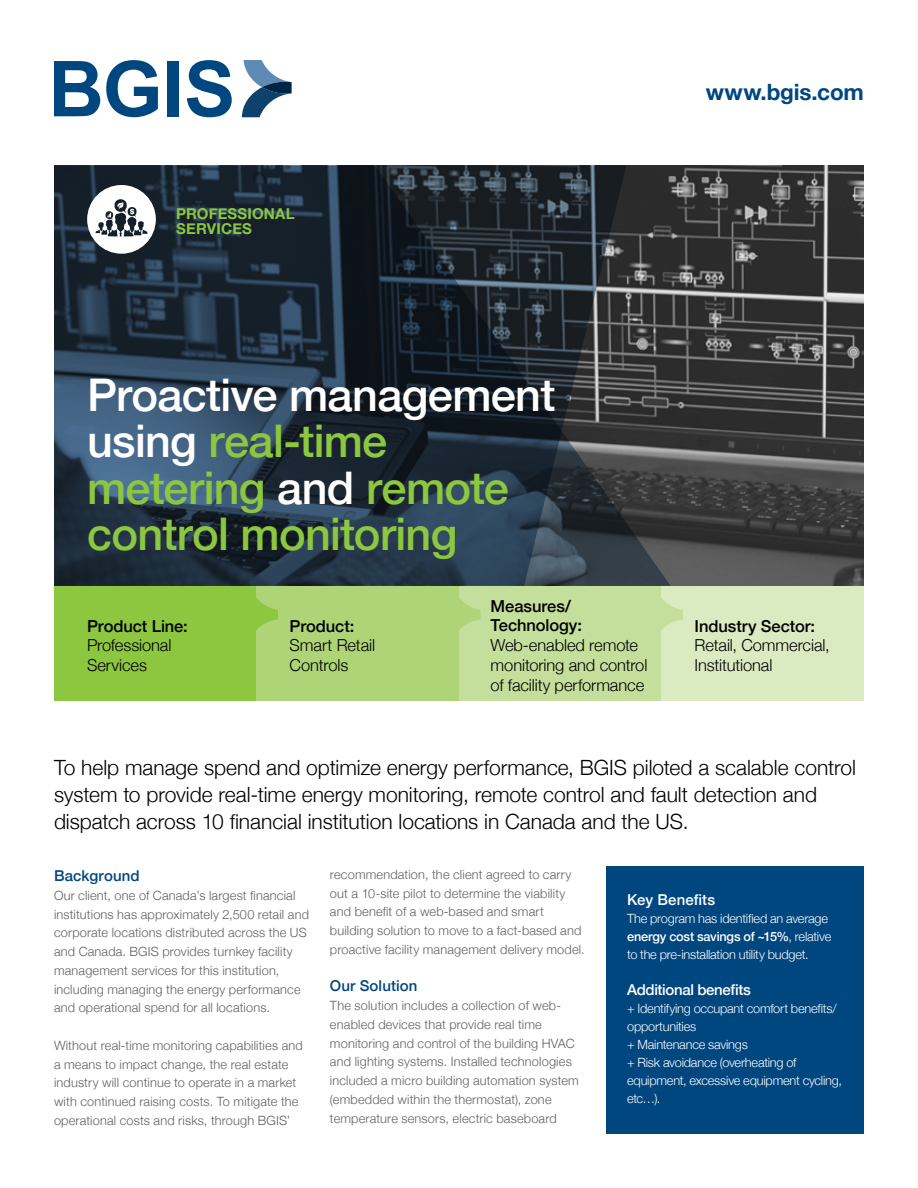
<style>
.page{position:relative;width:918px;height:1188px;background:#fff}
.page>*{position:absolute;margin:0;border:0;box-sizing:border-box;transform-origin:0 0}
.t1{font:500 45px/46.5px "Helvetica Neue";letter-spacing:-.015em;color:#8dc63f}
.t2{font:700 22.5px "Helvetica Neue";letter-spacing:-.005em;color:#00467f}
.t3{font:300 21px/27px "Helvetica Neue";color:#000}
.t4{font:300 16.5px/19.8px "Helvetica Neue";letter-spacing:-.005em;color:#000100}
.t5{font:500 16.5px/19.8px "Helvetica Neue";letter-spacing:-.005em;color:#000100}
.t6{font:500 15px "Helvetica Neue";letter-spacing:.01em;color:#00467f}
.t7{font:700 15px/15px "Helvetica Neue";letter-spacing:.01em;color:#8dc63f}
.t8{font:500 15px "Helvetica Neue";letter-spacing:-.02em;color:#fff}
.t9{font:500 15px "Helvetica Neue";letter-spacing:.005em;color:#fff}
.t10{font:300 12.75px/18.8px "Helvetica Neue";letter-spacing:.015em;color:#5f6062}
.t11{font:300 12.75px/18px "Helvetica Neue";letter-spacing:-.015em;color:#fff}
.s1{color:#fff}
.s2{font-weight:500}
</style>
<div class="page">
<img style="left:671px;top:165px;width:193px;height:421px">
<svg style="left:54px;top:61px;width:46px;height:55px"></svg>
<svg style="left:106px;top:60px;width:52px;height:57px"></svg>
<div style="left:168px;top:61px;width:11px;height:55px;background:#00467f"></div>
<svg style="left:187px;top:60px;width:45px;height:57px"></svg>
<svg style="left:242px;top:60px;width:50px;height:57px"></svg>
<svg style="left:54px;top:165px;width:617px;height:421px;background:#263440"></svg>
<div style="left:54px;top:586px;width:202px;height:115px;background:#8dc63f"></div>
<div style="left:256px;top:586px;width:203px;height:115px;background:#aed477"></div>
<div style="left:459px;top:586px;width:203px;height:115px;background:#c4df9b"></div>
<div style="left:662px;top:586px;width:202px;height:115px;background:#daebc1"></div>
<svg style="left:256px;top:597px;width:22px;height:33px"></svg>
<svg style="left:459px;top:598px;width:21px;height:32px"></svg>
<svg style="left:661px;top:591px;width:22px;height:49px"></svg>
<div style="left:606px;top:867px;width:258px;height:267px;background:#00467f"></div>
<svg style="left:87px;top:185px;width:69px;height:69px"></svg>
<p class="t7" style="left:176px;top:207px;width:120px">PROFESSIONAL<br>SERVICES</p>
<h2 class="t2" style="left:706px;top:74px;width:160px">www.bgis.com</h2>
<h1 class="t1" style="left:87px;top:368px;width:470px"><span class="s1">Proactive management using</span> real-time metering <span class="s1">and</span> remote control monitoring</h1>
<p class="t5" style="left:87px;top:614px;width:102px">Product Line:</p>
<p class="t4" style="left:87px;top:634px;width:86px">Professional<br>Services</p>
<p class="t5" style="left:290px;top:614px;width:66px">Product:</p>
<p class="t4" style="left:290px;top:634px;width:87px">Smart Retail<br>Controls</p>
<p class="t5" style="left:491px;top:595px;width:93px">Measures/<br>Technology:</p>
<p class="t4" style="left:491px;top:634px;width:158px">Web-enabled remote monitoring and control of facility performance</p>
<p class="t5" style="left:695px;top:614px;width:122px">Industry Sector:</p>
<p class="t4" style="left:695px;top:634px;width:137px">Retail, Commercial,<br>Institutional</p>
<p class="t3" style="left:54px;top:752px;width:803px">To help manage spend and optimize energy performance, BGIS piloted a scalable control system to provide real-time energy monitoring, remote control and fault detection and dispatch across 10 financial institution locations in Canada and the US.</p>
<p class="t6" style="left:54px;top:864px;width:87px">Background</p>
<p class="t10" style="left:54px;top:885px;width:257px">Our client, one of Canada’s largest financial institutions has approximately 2,500 retail and corporate locations distributed across the US and Canada. BGIS provides turnkey facility management services for this institution, including managing the energy performance and operational spend for all locations.</p>
<p class="t10" style="left:54px;top:1035px;width:250px">Without real-time monitoring capabilities and a means to impact change, the real estate industry will continue to operate in a market with continued raising costs. To mitigate the operational costs and risks, through BGIS’</p>
<p class="t10" style="left:330px;top:864px;width:256px">recommendation, the client agreed to carry out a 10-site pilot to determine the viability and benefit of a web-based and smart building solution to move to a fact-based and proactive facility management delivery model.</p>
<p class="t6" style="left:330px;top:974px;width:89px">Our Solution</p>
<p class="t10" style="left:330px;top:995px;width:250px">The solution includes a collection of web&shy;enabled devices that provide real time monitoring and control of the building HVAC and lighting systems. Installed technologies included a micro building automation system (embedded within the thermostat), zone temperature sensors, electric baseboard</p>
<p class="t9" style="left:627px;top:888px;width:90px">Key Benefits</p>
<p class="t11" style="left:627px;top:909px;width:206px">The program has identified an average <span class="s2">energy cost savings of ~15%</span>, relative to the pre-installation utility budget.</p>
<p class="t8" style="left:627px;top:978px;width:125px">Additional benefits</p>
<p class="t11" style="left:627px;top:999px;width:216px">+ Identifying occupant comfort benefits/ opportunities<br>+ Maintenance savings<br>+ Risk avoidance (overheating of equipment, excessive equipment cycling, etc…).</p>
</div>
